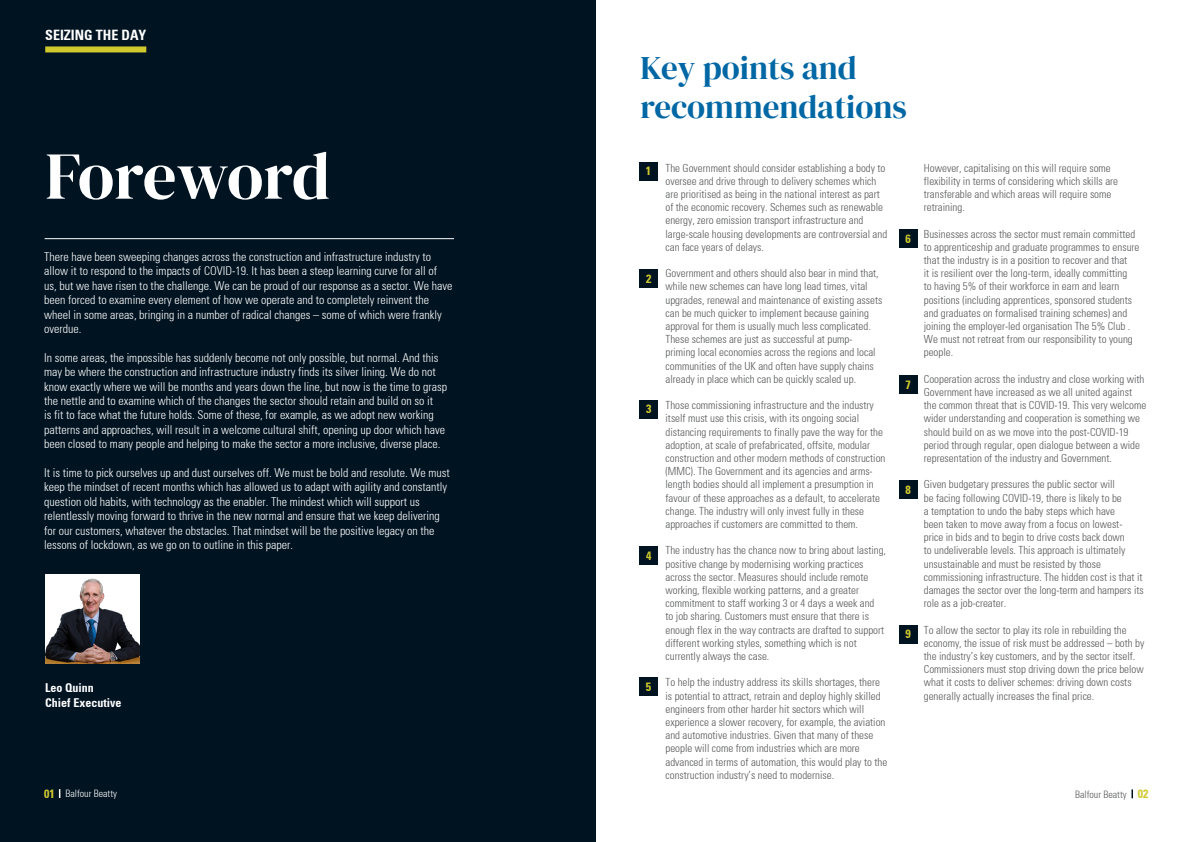
<style>
.page{position:relative;width:1191px;height:842px;background:#fff}
.page>*{position:absolute;margin:0;border:0;box-sizing:border-box;transform-origin:0 0}
.t1{font:66.9px "DM Serif Display";letter-spacing:-.015em;color:#fff}
.t2{font:33px/39.6px "DM Serif Display";color:#0067a5}
.t3{font:700 condensed 14px "Univers";color:#fff}
.Body_Text_white{font:300 condensed 12px/14.4px "Univers";color:#fff}
.Body_Text_white-2{font:700 condensed 12px "Univers";color:#fff}
.t4{font:700 condensed 12px "Univers";color:#cfc92e}
.Body_text{font:300 condensed 11px/13.2px "Univers";color:#57585a}
.t5{font:300 condensed 10px "Univers";color:#fff}
.t6{font:300 condensed 10px "Univers";color:#57585a}
</style>
<div class="page">
<div style="left:0;top:0;width:595px;height:842px;background:#001321"></div>
<div style="left:45px;top:46px;width:101px;height:6px;background:#cfc92e"></div>
<div style="left:639px;top:162px;width:18px;height:18px;background:#001321"></div>
<div style="left:639px;top:270px;width:18px;height:18px;background:#001321"></div>
<div style="left:639px;top:400px;width:18px;height:18px;background:#001321"></div>
<div style="left:639px;top:546px;width:18px;height:18px;background:#001321"></div>
<div style="left:899px;top:230px;width:18px;height:18px;background:#001321"></div>
<div style="left:899px;top:376px;width:18px;height:18px;background:#001321"></div>
<div style="left:899px;top:481px;width:18px;height:18px;background:#001321"></div>
<div style="left:899px;top:625px;width:18px;height:18px;background:#001321"></div>
<div style="left:639px;top:678px;width:18px;height:18px;background:#001321"></div>
<svg style="left:1131px;top:789px;width:2px;height:9px"></svg>
<img style="left:45px;top:574px;width:95px;height:90px">
<hr style="left:45px;top:238px;width:409px;height:1px;background:#fff">
<p class="t3" style="left:45px;top:26px;width:103px">SEIZING THE DAY</p>
<p class="t1" style="left:45px;top:137px;width:286px">Foreword</p>
<p class="Body_Text_white" style="left:44px;top:250px;width:410px">There have been sweeping changes across the construction and infrastructure industry to allow it to respond to the impacts of COVID-19. It has been a steep learning curve for all of us, but we have risen to the challenge. We can be proud of our response as a sector. We have been forced to examine every element of how we operate and to completely reinvent the wheel in some areas, bringing in a number of radical changes – some of which were frankly overdue.</p>
<p class="Body_Text_white" style="left:44px;top:350px;width:405px">In some areas, the impossible has suddenly become not only possible, but normal. And this may be where the construction and infrastructure industry finds its silver lining. We do not know exactly where we will be months and years down the line, but now is the time to grasp the nettle and to examine which of the changes the sector should retain and build on so it<br>is fit to face what the future holds. Some of these, for example, as we adopt new working patterns and approaches, will result in a welcome cultural shift, opening up door which have been closed to many people and helping to make the sector a more inclusive, diverse place.</p>
<p class="Body_Text_white" style="left:44px;top:466px;width:407px">It is time to pick ourselves up and dust ourselves off. We must be bold and resolute. We must keep the mindset of recent months which has allowed us to adapt with agility and constantly question old habits, with technology as the enabler. The mindest which will support us relentlessly moving forward to thrive in the new normal and ensure that we keep delivering for our customers, whatever the obstacles. That mindset will be the positive legacy on the lessons of lockdown, as we go on to outline in this paper.</p>
<p class="Body_Text_white-2" style="left:45px;top:681px;width:50px">Leo Quinn</p>
<p class="Body_Text_white-2" style="left:45px;top:695px;width:78px">Chief Executive</p>
<p class="t2" style="left:640px;top:48px;width:268px">Key points and recommendations</p>
<p class="t4" style="left:646px;top:164px;width:7px">1</p>
<p class="t4" style="left:646px;top:271px;width:7px">2</p>
<p class="t4" style="left:646px;top:401px;width:7px">3</p>
<p class="t4" style="left:646px;top:548px;width:7px">4</p>
<p class="t4" style="left:646px;top:679px;width:7px">5</p>
<p class="Body_text" style="left:665px;top:161px;width:223px">The Government should consider establishing a body to oversee and drive through to delivery schemes which are prioritised as being in the national interest as part of the economic recovery. Schemes such as renewable energy, zero emission transport infrastructure and large-scale housing developments are controversial and can face years of delays.</p>
<p class="Body_text" style="left:665px;top:267px;width:218px">Government and others should also bear in mind that, while new schemes can have long lead times, vital upgrades, renewal and maintenance of existing assets can be much quicker to implement because gaining approval for them is usually much less complicated.<br>These schemes are just as successful at pump&shy;priming local economies across the regions and local communities of the UK and often have supply chains already in place which can be quickly scaled up.</p>
<p class="Body_text" style="left:665px;top:399px;width:221px">Those commissioning infrastructure and the industry itself must use this crisis, with its ongoing social distancing requirements to finally pave the way for the adoption, at scale of prefabricated, offsite, modular construction and other modern methods of construction (MMC). The Government and its agencies and arms&shy;length bodies should all implement a presumption in favour of these approaches as a default, to accelerate change. The industry will only invest fully in these approaches if customers are committed to them.</p>
<p class="Body_text" style="left:665px;top:544px;width:222px">The industry has the chance now to bring about lasting, positive change by modernising working practices across the sector. Measures should include remote working, flexible working patterns, and a greater commitment to staff working 3 or 4 days a week and<br>to job sharing. Customers must ensure that there is enough flex in the way contracts are drafted to support different working styles, something which is not currently always the case.</p>
<p class="Body_text" style="left:665px;top:676px;width:223px">To help the industry address its skills shortages, there is potential to attract, retrain and deploy highly skilled engineers from other harder hit sectors which will experience a slower recovery, for example, the aviation and automotive industries. Given that many of these people will come from industries which are more advanced in terms of automation, this would play to the construction industry’s need to modernise.</p>
<p class="t4" style="left:905px;top:231px;width:7px">6</p>
<p class="t4" style="left:905px;top:377px;width:7px">7</p>
<p class="t4" style="left:905px;top:482px;width:7px">8</p>
<p class="t4" style="left:905px;top:627px;width:7px">9</p>
<p class="Body_text" style="left:923px;top:161px;width:196px">However, capitalising on this will require some flexibility in terms of considering which skills are transferable and which areas will require some retraining.</p>
<p class="Body_text" style="left:923px;top:227px;width:217px">Businesses across the sector must remain committed to apprenticeship and graduate programmes to ensure that the industry is in a position to recover and that<br>it is resilient over the long-term, ideally committing<br>to having 5% of their workforce in earn and learn positions (including apprentices, sponsored students and graduates on formalised training schemes) and joining the employer-led organisation The 5% Club .<br>We must not retreat from our responsibility to young people.</p>
<p class="Body_text" style="left:923px;top:372px;width:224px">Cooperation across the industry and close working with Government have increased as we all united against the common threat that is COVID-19. This very welcome wider understanding and cooperation is something we should build on as we move into the post-COVID-19 period through regular, open dialogue between a wide representation of the industry and Government.</p>
<p class="Body_text" style="left:923px;top:478px;width:221px">Given budgetary pressures the public sector will<br>be facing following COVID-19, there is likely to be<br>a temptation to undo the baby steps which have<br>been taken to move away from a focus on lowest&shy;price in bids and to begin to drive costs back down<br>to undeliverable levels. This approach is ultimately unsustainable and must be resisted by those commissioning infrastructure. The hidden cost is that it damages the sector over the long-term and hampers its role as a job-creater.</p>
<p class="Body_text" style="left:923px;top:623px;width:222px">To allow the sector to play its role in rebuilding the economy, the issue of risk must be addressed – both by the industry’s key customers, and by the sector itself.<br>Commissioners must stop driving down the price below what it costs to deliver schemes: driving down costs generally actually increases the final price.</p>
<p class="t4" style="left:44px;top:786px;width:12px">01</p>
<p class="t5" style="left:65px;top:788px;width:53px">Balfour Beatty</p>
<p class="t6" style="left:1075px;top:788px;width:53px">Balfour Beatty</p>
<p class="t4" style="left:1137px;top:787px;width:12px">02</p>
</div>
